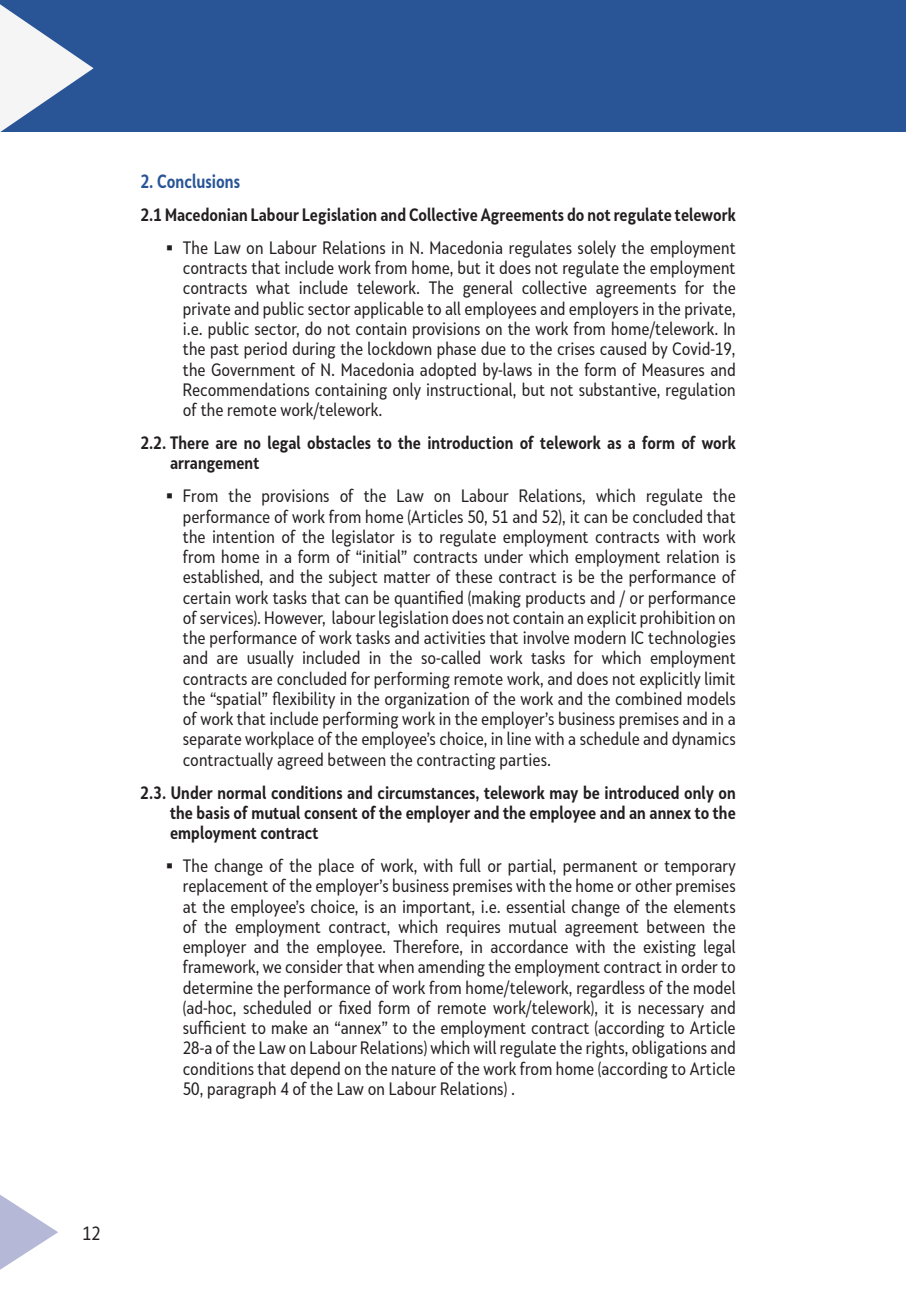
<style>
.page{position:relative;width:906px;height:1289px;background:#fff}
.page>*{position:absolute;margin:0;border:0;box-sizing:border-box;transform-origin:0 0}
.t1{font:700 18px "Skola Sans Cn";color:#295597;scale:.95 1}
.t2{font:18px "Skola Sans Cn";color:#231f20}
.t3{font:16.8px/20.2px "Skola Sans Cn";color:#231f20;text-align:justify}
.t4{font:700 16.8px/20.2px "Skola Sans Cn";color:#231f20}
</style>
<div class="page">
<div style="left:0;top:0;width:906px;height:132px;background:#295597"></div>
<svg style="left:0;top:4px;width:94px;height:128px"></svg>
<svg style="left:0;top:1195px;width:58px;height:74px"></svg>
<p class="t1" style="left:140px;top:170px;width:106px">2. Conclusions</p>
<p class="t4" style="left:140px;top:204px;width:597px">2.1 Macedonian Labour Legislation and Collective Agreements do not regulate telework</p>
<p class="t3" style="left:183px;top:237px;width:554px">The Law on Labour Relations in N. Macedonia regulates solely the employment contracts that include work from home, but it does not regulate the employment contracts what include telework. The general collective agreements for the private and public sector applicable to all employees and employers in the private, i.e. public sector, do not contain provisions on the work from home/telework. In the past period during the lockdown phase due to the crises caused by Covid-19, the Government of N. Macedonia adopted by-laws in the form of Measures and Recommendations containing only instructional, but not substantive, regulation of the remote work/telework.</p>
<p class="t4" style="left:170px;top:432px;width:567px;text-indent:-30px">2.2. There are no legal obstacles to the introduction of telework as a form of work arrangement</p>
<p class="t3" style="left:183px;top:486px;width:554px">From the provisions of the Law on Labour Relations, which regulate the performance of work from home (Articles 50, 51 and 52), it can be concluded that the intention of the legislator is to regulate employment contracts with work from home in a form of “initial” contracts under which employment relation is established, and the subject matter of these contract is be the performance of certain work tasks that can be quantified (making products and / or performance of services). However, labour legislation does not contain an explicit prohibition on the performance of work tasks and activities that involve modern IC technologies and are usually included in the so-called work tasks for which employment contracts are concluded for performing remote work, and does not explicitly limit the “spatial” flexibility in the organization of the work and the combined models of work that include performing work in the employer’s business premises and in a separate workplace of the employee’s choice, in line with a schedule and dynamics contractually agreed between the contracting parties.</p>
<p class="t4" style="left:170px;top:782px;width:567px;text-align:justify;text-indent:-30px">2.3. Under normal conditions and circumstances, telework may be introduced only on the basis of mutual consent of the employer and the employee and an annex to the employment contract</p>
<p class="t3" style="left:183px;top:855px;width:554px">The change of the place of work, with full or partial, permanent or temporary replacement of the employer’s business premises with the home or other premises at the employee’s choice, is an important, i.e. essential change of the elements of the employment contract, which requires mutual agreement between the employer and the employee. Therefore, in accordance with the existing legal framework, we consider that when amending the employment contract in order to determine the performance of work from home/telework, regardless of the model (ad-hoc, scheduled or fixed form of remote work/telework), it is necessary and sufficient to make an “annex” to the employment contract (according to Article 28-a of the Law on Labour Relations) which will regulate the rights, obligations and conditions that depend on the nature of the work from home (according to Article 50, paragraph 4 of the Law on Labour Relations) .</p>
<p class="t2" style="left:82px;top:1222px;width:19px">12</p>
</div>
